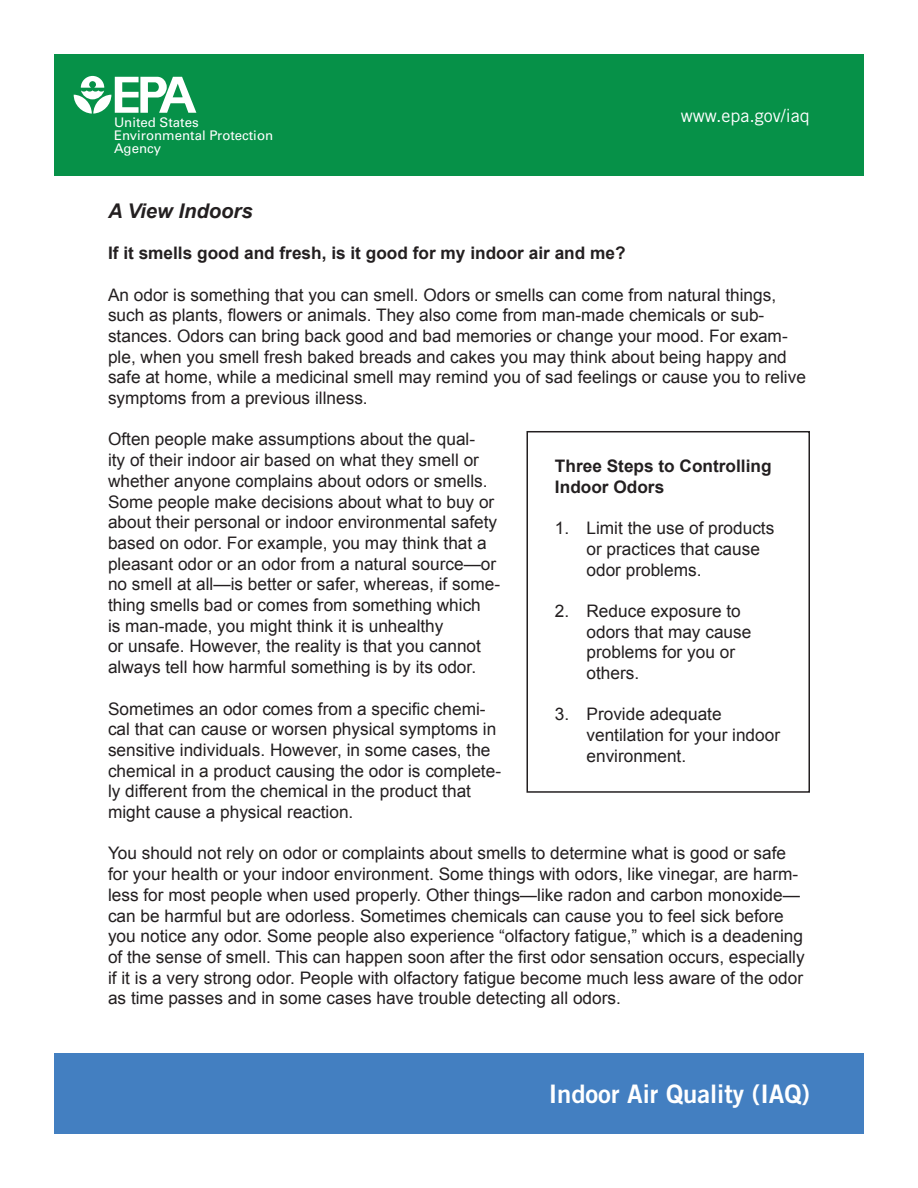
<style>
.page{position:relative;width:918px;height:1188px;background:#fff}
.page>*{position:absolute;margin:0;border:0;box-sizing:border-box;transform-origin:0 0}
.t1{font:25.5px "Trade Gothic LT Std Bd 2";color:#fff}
.t2{font:italic 700 20.25px "Arial";color:#231f20}
.t3{font:18px "Trade Gothic LT Std";color:#fff}
.t4{font:17.25px/20.7px "Arial";color:#231f20}
.t5{font:700 17.25px/20.7px "Arial";color:#231f20}
.t6{font:13.2px/13px "Univers LT Std";color:#fff}
.s1{font-style:inherit}
</style>
<div class="page">
<div style="left:54px;top:1053px;width:810px;height:81px;background:#437fc1"></div>
<div style="left:54px;top:54px;width:810px;height:122px;background:#069148"></div>
<div style="left:526px;top:431px;width:284px;height:362px;border:2px solid #231f20"></div>
<svg style="left:74px;top:76px;width:122px;height:38px"></svg>
<p class="t6" style="left:114px;top:115px;width:86px">United States</p>
<p class="t3" style="left:681px;top:105px;width:131px">www.epa.gov/iaq</p>
<p class="t6" style="left:114px;top:128px;width:161px">Environmental Protection<br>Agency</p>
<h1 class="t2" style="left:108px;top:197px;width:146px">A View Indoors</h1>
<h2 class="t5" style="left:108px;top:243px;width:519px">If it smells good and fresh, is it good for my indoor air and me?</h2>
<p class="t4" style="left:108px;top:284px;width:699px">An odor is something that you can smell. Odors or smells can come from natural things, such as plants, flowers or animals. They also come from man-made chemicals or sub&shy;stances. Odors can bring back good and bad memories or change your mood. For exam&shy;ple, when you smell fresh baked breads and cakes you may think about being happy and safe at home, while a medicinal smell may remind you of sad feelings or cause you to relive symptoms from a previous illness.</p>
<p class="t4" style="left:108px;top:429px;width:394px">Often people make assumptions about the qual-<br>ity of their indoor air based on what they smell or whether anyone complains about odors or smells.<br>Some people make decisions about what to buy or about their personal or indoor environmental safety based on odor. For example, you may think that a pleasant odor or an odor from a natural source—or no smell at all—is better or safer, whereas, if some&shy;thing smells bad or comes from something which<br>is man-made, you might think it is unhealthy<br>or unsafe. However, the reality is that you cannot always tell how harmful something <span class="s1">is</span> by its odor.</p>
<p class="t4" style="left:108px;top:698px;width:395px">Sometimes an odor comes from a specific chemi&shy;cal that can cause or worsen physical symptoms in sensitive individuals. However, in some cases, the chemical in a product causing the odor is complete&shy;ly different from the chemical in the product that might cause a physical reaction.</p>
<p class="t4" style="left:108px;top:843px;width:698px">You should not rely on odor or complaints about smells to determine what is good or safe for your health or your indoor environment. Some things with odors, like vinegar, are harm&shy;less for most people when used properly. Other things—like radon and carbon monoxide— can be harmful but are odorless. Sometimes chemicals can cause you to feel sick before you notice any odor. Some people also experience “olfactory fatigue,” which is a deadening of the sense of smell. This can happen soon after the first odor sensation occurs, especially if it is a very strong odor. People with olfactory fatigue become much less aware of the odor as time passes and in some cases have trouble detecting all odors.</p>
<p class="t5" style="left:555px;top:456px;width:218px">Three Steps to Controlling<br>Indoor Odors</p>
<p class="t4" style="left:586px;top:518px;width:189px;text-indent:-31px">1. Limit the use of products or practices that cause odor problems.</p>
<p class="t4" style="left:586px;top:601px;width:166px;text-indent:-31px">2. Reduce exposure to odors that may cause problems for you or others.</p>
<p class="t4" style="left:586px;top:704px;width:195px;text-indent:-31px">3. Provide adequate ventilation for your indoor environment.</p>
<p class="t1" style="left:549px;top:1078px;width:263px">Indoor Air Quality (IAQ)</p>
</div>
